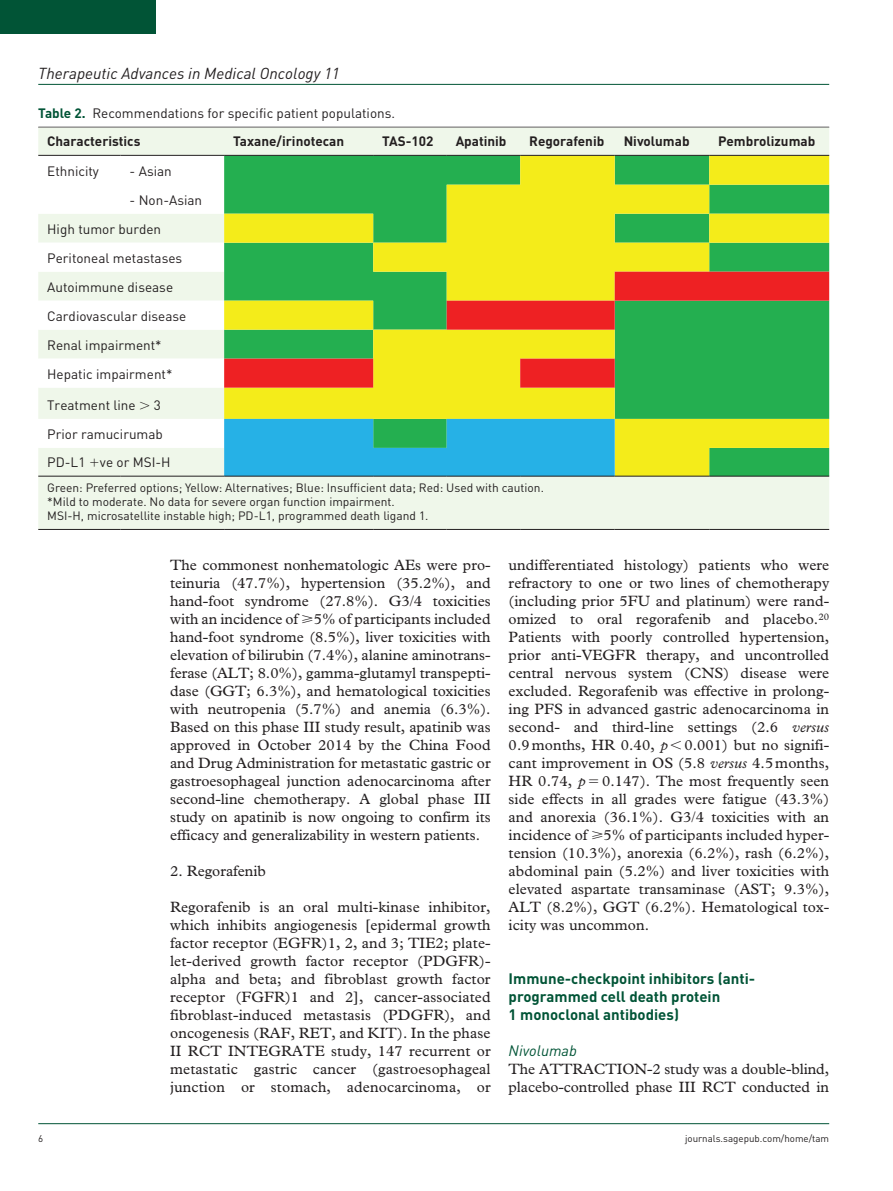
<style>
.page{position:relative;width:893px;height:1191px;background:#fff}
.page>*{position:absolute;margin:0;border:0;box-sizing:border-box;transform-origin:0 0}
.t1{font:italic 15.75px "DIN";color:#231f20}
.t2{font:15px/18px "Plantin Std";color:#231f20;text-align:justify}
.t3{font:700 15px/18px "DIN";color:#015436}
.t4{font:italic 15px "DIN";color:#015436}
.t5{font:13.5px/29px "DIN";color:#231f20}
.t6{font:700 13.5px "DIN";color:#231f20}
.t7{font:12px/14.2px "DIN";color:#231f20}
.t8{font:9.75px "DIN";color:#231f20}
.s1{font-weight:700;color:#015436}
.s2{font-weight:700}
.s3{font-style:italic}
</style>
<div class="page">
<hr style="left:38px;top:84px;width:791px;height:1px;background:#015436">
<hr style="left:38px;top:1123px;width:791px;height:1px;background:#015436">
<div style="left:0;top:0;width:155px;height:34px;background:#015436"></div>
<hr style="left:38px;top:127px;width:791px;height:1px;background:#231f20">
<div style="left:38px;top:128px;width:791px;height:401px;background:#eff7ea"></div>
<svg style="left:38px;top:156px;width:186px;height:292px"></svg>
<svg style="left:224px;top:156px;width:605px;height:320px;background:#9ad132"></svg>
<svg style="left:224px;top:272px;width:605px;height:116px;background:#959c35"></svg>
<svg style="left:224px;top:419px;width:391px;height:57px;background:#26b0d6"></svg>
<hr style="left:121px;top:155px;width:103px;height:1px;background:#231f20">
<hr style="left:38px;top:155px;width:83px;height:1px;background:#231f20">
<hr style="left:224px;top:155px;width:149px;height:1px;background:#231f20">
<hr style="left:373px;top:155px;width:74px;height:1px;background:#231f20">
<hr style="left:447px;top:155px;width:73px;height:1px;background:#231f20">
<hr style="left:520px;top:155px;width:95px;height:1px;background:#231f20">
<hr style="left:615px;top:155px;width:94px;height:1px;background:#231f20">
<hr style="left:709px;top:155px;width:120px;height:1px;background:#231f20">
<hr style="left:38px;top:476px;width:83px;height:1px;background:#231f20">
<hr style="left:121px;top:476px;width:103px;height:1px;background:#231f20">
<hr style="left:224px;top:476px;width:149px;height:1px;background:#231f20">
<hr style="left:373px;top:476px;width:74px;height:1px;background:#231f20">
<hr style="left:447px;top:476px;width:73px;height:1px;background:#231f20">
<hr style="left:520px;top:476px;width:95px;height:1px;background:#231f20">
<hr style="left:615px;top:476px;width:94px;height:1px;background:#231f20">
<hr style="left:709px;top:476px;width:120px;height:1px;background:#231f20">
<hr style="left:38px;top:529px;width:83px;height:1px;background:#231f20">
<hr style="left:121px;top:529px;width:103px;height:1px;background:#231f20">
<hr style="left:224px;top:529px;width:149px;height:1px;background:#231f20">
<hr style="left:373px;top:529px;width:74px;height:1px;background:#231f20">
<hr style="left:447px;top:529px;width:73px;height:1px;background:#231f20">
<hr style="left:520px;top:529px;width:95px;height:1px;background:#231f20">
<hr style="left:615px;top:529px;width:94px;height:1px;background:#231f20">
<hr style="left:709px;top:529px;width:120px;height:1px;background:#231f20">
<svg style="left:140px;top:402px;width:9px;height:7px"></svg>
<svg style="left:90px;top:459px;width:8px;height:8px"></svg>
<p class="t1" style="left:38px;top:63px;width:303px">Therapeutic Advances in Medical Oncology 11</p>
<p class="t5" style="left:47px;top:98px;width:349px;line-height:28.5px;text-indent:-9px"><span class="s1">Table 2.</span> Recommendations for specific patient populations.<br><span class="s2">Characteristics</span></p>
<p class="t6" style="left:233px;top:133px;width:113px">Taxane/irinotecan</p>
<p class="t6" style="left:382px;top:133px;width:53px">TAS-102</p>
<p class="t6" style="left:456px;top:133px;width:52px">Apatinib</p>
<p class="t6" style="left:529px;top:133px;width:77px">Regorafenib</p>
<p class="t6" style="left:624px;top:133px;width:67px">Nivolumab</p>
<p class="t6" style="left:718px;top:133px;width:99px">Pembrolizumab</p>
<p class="t5" style="left:47px;top:156px;width:53px">Ethnicity</p>
<p class="t5" style="left:130px;top:156px;width:44px">- Asian</p>
<p class="t5" style="left:47px;top:185px;width:156px;text-indent:82px">- Non-Asian<br>High tumor burden<br>Peritoneal metastases<br>Autoimmune disease<br>Cardiovascular disease<br>Renal impairment*<br>Hepatic impairment*</p>
<p class="t5" style="left:47px;top:390px;width:90px">Treatment line</p>
<p class="t5" style="left:47px;top:390px;width:125px;text-indent:106px">3<br>Prior ramucirumab<br>PD-L1 ve or MSI-H</p>
<p class="t7" style="left:47px;top:480px;width:498px">Green: Preferred options; Yellow: Alternatives; Blue: Insufficient data; Red: Used with caution. *Mild to moderate. No data for severe organ function impairment.<br>MSI-H, microsatellite instable high; PD-L1, programmed death ligand 1.</p>
<p class="t2" style="left:170px;top:556px;width:322px">The commonest nonhematologic AEs were pro&shy;teinuria (47.7%), hypertension (35.2%), and hand-foot syndrome (27.8%). G3/4 toxicities with an incidence of ⩾5% of participants included hand-foot syndrome (8.5%), liver toxicities with elevation of bilirubin (7.4%), alanine aminotrans&shy;ferase (ALT; 8.0%), gamma-glutamyl transpepti&shy;dase (GGT; 6.3%), and hematological toxicities with neutropenia (5.7%) and anemia (6.3%).<br>Based on this phase III study result, apatinib was approved in October 2014 by the China Food and Drug Administration for metastatic gastric or gastroesophageal junction adenocarcinoma after second-line chemotherapy. A global phase III study on apatinib is now ongoing to confirm its efficacy and generalizability in western patients.</p>
<p class="t2" style="left:170px;top:862px;width:97px">2. Regorafenib</p>
<p class="t2" style="left:170px;top:898px;width:322px">Regorafenib is an oral multi-kinase inhibitor, which inhibits angiogenesis [epidermal growth factor receptor (EGFR)1, 2, and 3; TIE2; plate&shy;let-derived growth factor receptor (PDGFR)- alpha and beta; and fibroblast growth factor receptor (FGFR)1 and 2], cancer-associated fibroblast-induced metastasis (PDGFR), and oncogenesis (RAF, RET, and KIT). In the phase II RCT INTEGRATE study, 147 recurrent or metastatic gastric cancer (gastroesophageal junction or stomach, adenocarcinoma, or</p>
<p class="t2" style="left:509px;top:556px;width:322px">undifferentiated histology) patients who were refractory to one or two lines of chemotherapy (including prior 5FU and platinum) were rand&shy;omized to oral regorafenib and placebo.<sup>20<br></sup>Patients with poorly controlled hypertension, prior anti-VEGFR therapy, and uncontrolled central nervous system (CNS) disease were excluded. Regorafenib was effective in prolong&shy;ing PFS in advanced gastric adenocarcinoma in second- and third-line settings (2.6 <span class="s3">versus </span>0.9months, HR 0.40, <span class="s3">p</span> 0.001) but no signifi&shy;cant improvement in OS (5.8 <span class="s3">versus</span> 4.5months, HR 0.74, <span class="s3">p</span> 0.147). The most frequently seen side effects in all grades were fatigue (43.3%) and anorexia (36.1%). G3/4 toxicities with an incidence of ⩾5% of participants included hyper&shy;tension (10.3%), anorexia (6.2%), rash (6.2%), abdominal pain (5.2%) and liver toxicities with elevated aspartate transaminase (AST; 9.3%), ALT (8.2%), GGT (6.2%). Hematological tox&shy;icity was uncommon.</p>
<p class="t3" style="left:509px;top:969px;width:248px">Immune-checkpoint inhibitors (anti&shy;programmed cell death protein<br>1 monoclonal antibodies)</p>
<p class="t4" style="left:509px;top:1041px;width:70px">Nivolumab</p>
<p class="t2" style="left:509px;top:1060px;width:322px">The ATTRACTION-2 study was a double-blind, placebo-controlled phase III RCT conducted in</p>
<p class="t8" style="left:38px;top:1132px;width:7px">6</p>
<p class="t8" style="left:685px;top:1132px;width:146px">journals.sagepub.com/home/tam</p>
</div>
